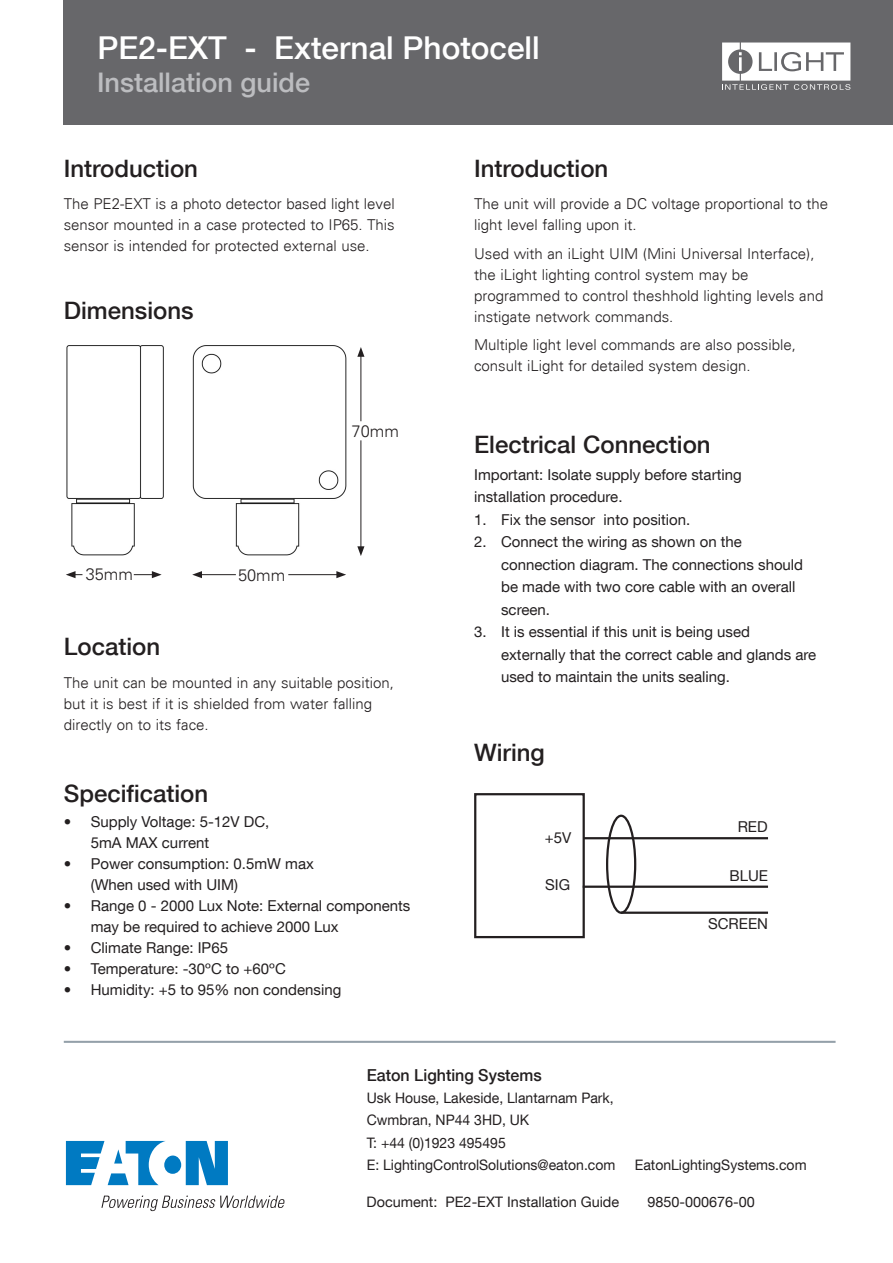
<style>
.page{position:relative;width:893px;height:1263px;background:#fff}
.page>*{position:absolute;margin:0;border:0;box-sizing:border-box;transform-origin:0 0}
.Section_Head{font:500 31.5px "Helvetica Neue LT Com";color:#fff}
.Section_Head-2{font:500 27px "Helvetica Neue LT Com";color:#bcbdc0}
.Head_1{font:500 24px "Helvetica Neue LT Com";color:#231f20}
.Body{font:500 16.5px "Helvetica Neue LT Com";color:#231f20}
.t1{font:300 16.35px "Univers";color:#231f20}
.t2{font:15px/22.5px "Helvetica Neue LT Com";color:#231f20}
._02_Body__8_5_pt{font:300 15px/21px "Univers";color:#231f20}
.Body-2{font:14.4px "Helvetica Neue LT Com";color:#231f20}
</style>
<div class="page">
<div style="left:64px;top:0;width:829px;height:124px;background:#67676a"></div>
<svg style="left:722px;top:43px;width:128px;height:47px"></svg>
<svg style="left:66px;top:1141px;width:162px;height:44px"></svg>
<svg style="left:101px;top:1195px;width:184px;height:16px"></svg>
<hr style="left:64px;top:1041px;width:772px;height:2px;background:#94a0a9">
<img style="left:66px;top:345px;width:299px;height:234px">
<hr style="left:360px;top:440px;width:1px;height:109px;background:#231f20">
<svg style="left:357px;top:546px;width:7px;height:10px"></svg>
<hr style="left:288px;top:574px;width:51px;height:1px;background:#231f20">
<svg style="left:336px;top:571px;width:10px;height:7px"></svg>
<svg style="left:134px;top:571px;width:28px;height:7px"></svg>
<svg style="left:66px;top:571px;width:16px;height:7px"></svg>
<hr style="left:200px;top:574px;width:36px;height:1px;background:#231f20">
<svg style="left:192px;top:571px;width:10px;height:7px"></svg>
<hr style="left:360px;top:354px;width:1px;height:67px;background:#231f20">
<svg style="left:357px;top:347px;width:7px;height:10px"></svg>
<div style="left:474px;top:793px;width:111px;height:145px;border:2px solid #231f20"></div>
<hr style="left:584px;top:837px;width:184px;height:2px;background:#231f20">
<hr style="left:583px;top:885px;width:185px;height:3px;background:#231f20">
<hr style="left:621px;top:911px;width:147px;height:3px;background:#231f20">
<div style="left:606px;top:815px;width:30px;height:99px;border:2px solid #231f20;border-radius:50%"></div>
<p class="Section_Head" style="left:97px;top:28px;width:444px">PE2-EXT - External Photocell</p>
<p class="Section_Head-2" style="left:97px;top:66px;width:215px">Installation guide</p>
<p class="Head_1" style="left:64px;top:154px;width:136px">Introduction</p>
<p class="_02_Body__8_5_pt" style="left:64px;top:194px;width:332px;text-align:justify">The PE2-EXT is a photo detector based light level sensor mounted in a case protected to IP65. This sensor is intended for protected external use.</p>
<p class="Head_1" style="left:64px;top:296px;width:131px">Dimensions</p>
<p class="t1" style="left:86px;top:564px;width:49px">35mm</p>
<p class="t1" style="left:238px;top:565px;width:49px">50mm</p>
<p class="t1" style="left:352px;top:421px;width:49px">70mm</p>
<p class="Head_1" style="left:64px;top:632px;width:98px">Location</p>
<p class="_02_Body__8_5_pt" style="left:64px;top:672px;width:332px">The unit can be mounted in any suitable position, but it is best if it is shielded from water falling directly on to its face.</p>
<p class="Head_1" style="left:64px;top:779px;width:146px">Specification</p>
<p class="t2" style="left:91px;top:811px;width:180px;line-height:21px;text-indent:-27px">• Supply Voltage: 5-12V DC,<br>5mA MAX current</p>
<p class="t2" style="left:91px;top:853px;width:225px;line-height:21px;text-indent:-27px">• Power consumption: 0.5mW max (When used with UIM)</p>
<p class="t2" style="left:91px;top:895px;width:321px;line-height:21px;text-indent:-27px">• Range 0 - 2000 Lux Note: External components may be required to achieve 2000 Lux</p>
<p class="t2" style="left:64px;top:936px;width:166px">• Climate Range: IP65</p>
<p class="t2" style="left:64px;top:957px;width:224px">• Temperature: -30ºC to +60ºC</p>
<p class="t2" style="left:64px;top:978px;width:279px">• Humidity: +5 to 95% non condensing</p>
<p class="Head_1" style="left:474px;top:154px;width:136px">Introduction</p>
<p class="_02_Body__8_5_pt" style="left:474px;top:194px;width:355px">The unit will provide a DC voltage proportional to the light level falling upon it.</p>
<p class="_02_Body__8_5_pt" style="left:474px;top:243px;width:351px">Used with an iLight UIM (Mini Universal Interface), the iLight lighting control system may be programmed to control theshhold lighting levels and instigate network commands.</p>
<p class="_02_Body__8_5_pt" style="left:474px;top:335px;width:323px">Multiple light level commands are also possible, consult iLight for detailed system design.</p>
<p class="Head_1" style="left:474px;top:430px;width:238px">Electrical Connection</p>
<p class="t2" style="left:474px;top:463px;width:269px">Important: Isolate supply before starting installation procedure.</p>
<p class="t2" style="left:474px;top:508px;width:218px">1. Fix the sensor into position.</p>
<p class="t2" style="left:501px;top:530px;width:304px;text-indent:-27px">2. Connect the wiring as shown on the connection diagram. The connections should be made with two core cable with an overall screen.</p>
<p class="t2" style="left:501px;top:620px;width:317px;text-indent:-27px">3. It is essential if this unit is being used externally that the correct cable and glands are used to maintain the units sealing.</p>
<p class="Head_1" style="left:474px;top:738px;width:72px">Wiring</p>
<p class="t2" style="left:545px;top:826px;width:28px">+5V</p>
<p class="t2" style="left:545px;top:873px;width:26px">SIG</p>
<p class="t2" style="left:738px;top:815px;width:31px">RED</p>
<p class="t2" style="left:729px;top:864px;width:40px">BLUE</p>
<p class="t2" style="left:708px;top:912px;width:61px">SCREEN</p>
<p class="Body" style="left:367px;top:1065px;width:176px">Eaton Lighting Systems</p>
<p class="Body-2" style="left:367px;top:1089px;width:248px">Usk House, Lakeside, Llantarnam Park,</p>
<p class="Body-2" style="left:367px;top:1111px;width:164px">Cwmbran, NP44 3HD, UK</p>
<p class="Body-2" style="left:367px;top:1133px;width:140px">T: +44 (0)1923 495495</p>
<p class="Body-2" style="left:367px;top:1156px;width:250px">E: LightingControlSolutions@eaton.com</p>
<p class="Body-2" style="left:635px;top:1156px;width:173px">EatonLightingSystems.com</p>
<p class="Body-2" style="left:367px;top:1193px;width:254px">Document: PE2-EXT Installation Guide</p>
<p class="Body-2" style="left:647px;top:1193px;width:109px">9850-000676-00</p>
</div>
